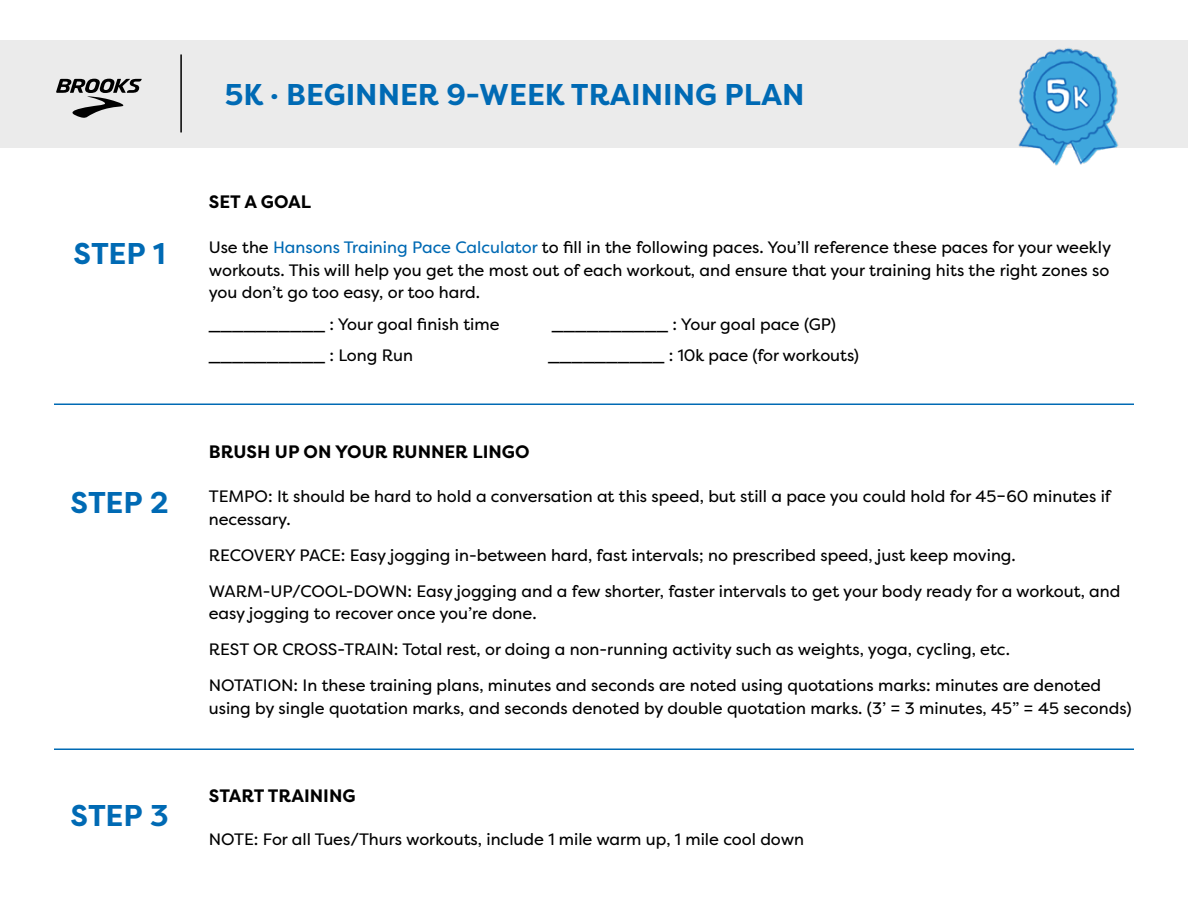
<style>
.page{position:relative;width:1188px;height:918px;background:#fff}
.page>*{position:absolute;margin:0;border:0;box-sizing:border-box;transform-origin:0 0}
.t1{font:700 30px "Filson Pro";color:#006ab4}
.t2{font:700 18px "Filson Pro";color:#000}
.t3{font:16.5px/22.5px "Filson Pro";color:#000}
.s1{color:#006ab4}
</style>
<div class="page">
<div style="left:0;top:40px;width:1188px;height:108px;background:#ebebeb"></div>
<hr style="left:180px;top:54px;width:2px;height:78px;background:#000">
<svg style="left:56px;top:79px;width:86px;height:39px"></svg>
<img style="left:1018px;top:48px;width:101px;height:118px">
<hr style="left:54px;top:404px;width:1080px;height:1px;background:#006ab4">
<hr style="left:54px;top:748px;width:1080px;height:2px;background:#006ab4">
<h1 class="t1" style="left:74px;top:234px;width:93px">STEP 1</h1>
<h1 class="t1" style="left:71px;top:483px;width:100px">STEP 2</h1>
<h1 class="t1" style="left:70px;top:796px;width:100px">STEP 3</h1>
<h1 class="t1" style="left:225px;top:75px;width:581px">5K · BEGINNER 9-WEEK TRAINING PLAN</h1>
<p class="t2" style="left:209px;top:191px;width:104px">SET A GOAL</p>
<p class="t3" style="left:209px;top:236px;width:904px;text-align:justify">Use the <span class="s1">Hansons Training Pace Calculator</span> to fill in the following paces. You’ll reference these paces for your weekly workouts. This will help you get the most out of each workout, and ensure that your training hits the right zones so you don’t go too easy, or too hard.</p>
<p class="t3" style="left:209px;top:313px;width:292px">__________ : Your goal finish time</p>
<p class="t3" style="left:552px;top:313px;width:286px">__________ : Your goal pace (GP)</p>
<p class="t3" style="left:209px;top:344px;width:206px">__________ : Long Run</p>
<p class="t3" style="left:548px;top:344px;width:313px">__________ : 10k pace (for workouts)</p>
<p class="t2" style="left:209px;top:441px;width:322px">BRUSH UP ON YOUR RUNNER LINGO</p>
<p class="t3" style="left:209px;top:485px;width:904px">TEMPO: It should be hard to hold a conversation at this speed, but still a pace you could hold for 45–60 minutes if necessary.</p>
<p class="t3" style="left:209px;top:537px;width:913px;line-height:36px">RECOVERY PACE: Easy jogging in-between hard, fast intervals; no prescribed speed, just keep moving.<br>WARM-UP/COOL-DOWN: Easy jogging and a few shorter, faster intervals to get your body ready for a workout, and</p>
<p class="t3" style="left:209px;top:595px;width:894px;line-height:36px">easy jogging to recover once you’re done.<br>REST OR CROSS-TRAIN: Total rest, or doing a non-running activity such as weights, yoga, cycling, etc.<br>NOTATION: In these training plans, minutes and seconds are noted using quotations marks: minutes are denoted</p>
<p class="t3" style="left:209px;top:696px;width:924px">using by single quotation marks, and seconds denoted by double quotation marks. (3’ = 3 minutes, 45” = 45 seconds)</p>
<p class="t2" style="left:209px;top:784px;width:148px">START TRAINING</p>
<p class="t3" style="left:209px;top:828px;width:597px">NOTE: For all Tues/Thurs workouts, include 1 mile warm up, 1 mile cool down</p>
</div>
